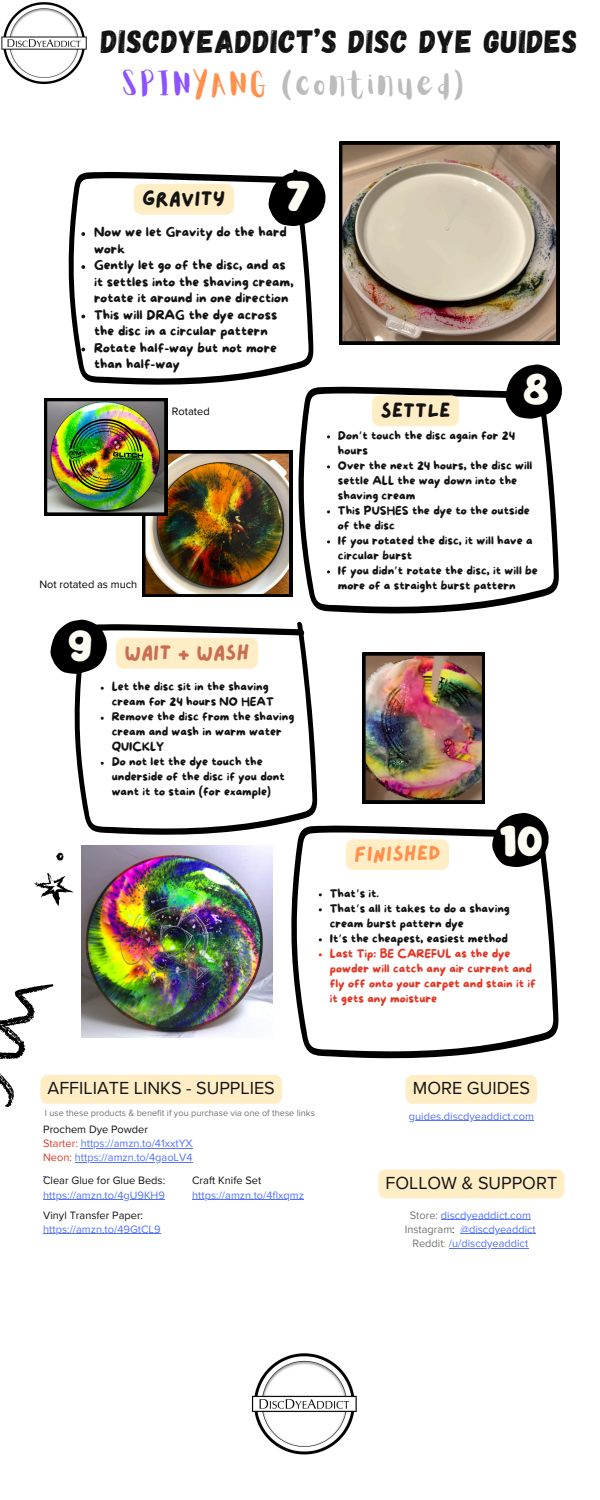
<style>
.page{position:relative;width:600px;height:1500px;background:#fff}
.page>*{position:absolute;margin:0;border:0;box-sizing:border-box;transform-origin:0 0}
.t1{font:39.2px "Mango";color:#fffcf3}
.t2{font:32.1px "Gagalin";letter-spacing:.03em;color:#141313}
.t3{font:27.3px "Aloja Extended";letter-spacing:.095em;color:#bdbcbc}
.t4{font:21px "Lazydog";color:#141313}
.t5{font:21px "Lazydog";color:#c96e52}
.t6{font:21px "Lazydog";color:#ff914d}
.t7{font:18px "Proxima Nova";color:#141313}
.t8{font:13.2px/16.5px "More Sugar";color:#141313}
.t9{font:11.7px/15px "More Sugar";color:#141313}
.t10{font:11.7px/15px "More Sugar";color:#e23a29}
.t11{font:11px/14.2px "Proxima Nova";color:#5271ff}
.t12{font:11px "Proxima Nova";color:#141313}
.t13{font:11px "Proxima Nova";color:#000}
.t14{font:11px "Proxima Nova";color:#737373}
.t15{font:9.1px "Proxima Nova";color:#737373}
.s1{color:#8c52ff}
.s2{color:#ff914d}
.s3{font-family:"Noto Sans Gurmukhi"}
.s4{color:#141313}
.s5{color:#e23a29}
.s6{color:#737373}
</style>
<div class="page">
<svg style="left:291px;top:825px;width:268px;height:234px"></svg>
<div style="left:346px;top:839px;width:103px;height:31px;background:#ffeec5"></div>
<svg style="left:298px;top:386px;width:261px;height:228px"></svg>
<svg style="left:74px;top:622px;width:243px;height:213px"></svg>
<svg style="left:505px;top:364px;width:57px;height:54px"></svg>
<div style="left:116px;top:638px;width:142px;height:31px;background:#ffeec5"></div>
<svg style="left:50px;top:620px;width:58px;height:54px"></svg>
<svg style="left:492px;top:813px;width:58px;height:54px"></svg>
<svg style="left:68px;top:169px;width:245px;height:216px"></svg>
<svg style="left:269px;top:171px;width:57px;height:55px"></svg>
<svg style="left:34px;top:852px;width:40px;height:54px"></svg>
<svg style="left:0;top:984px;width:55px;height:123px"></svg>
<img style="left:1px;top:2px;width:86px;height:82px">
<img style="left:44px;top:398px;width:248px;height:199px">
<img style="left:339px;top:142px;width:220px;height:202px">
<img style="left:363px;top:653px;width:122px;height:150px">
<img style="left:82px;top:845px;width:190px;height:193px">
<div style="left:378px;top:1169px;width:187px;height:29px;background:#ffeec5"></div>
<div style="left:134px;top:184px;width:100px;height:31px;background:#ffeec5"></div>
<svg style="left:81px;top:232px;width:4px;height:4px"></svg>
<svg style="left:81px;top:265px;width:4px;height:4px"></svg>
<svg style="left:81px;top:315px;width:4px;height:3px"></svg>
<svg style="left:81px;top:348px;width:4px;height:3px"></svg>
<div style="left:372px;top:395px;width:87px;height:31px;background:#ffeec5"></div>
<hr style="left:409px;top:1120px;width:125px;height:1px;background:#5271ff">
<div style="left:40px;top:1075px;width:242px;height:29px;background:#ffeec5;border-radius:7px"></div>
<hr style="left:43px;top:1234px;width:118px;height:1px;background:#5271ff">
<hr style="left:192px;top:1199px;width:112px;height:1px;background:#5271ff">
<hr style="left:81px;top:1148px;width:112px;height:1px;background:#5271ff">
<hr style="left:75px;top:1162px;width:118px;height:1px;background:#5271ff">
<hr style="left:43px;top:1199px;width:122px;height:1px;background:#5271ff">
<div style="left:406px;top:1075px;width:131px;height:29px;background:#ffeec5"></div>
<hr style="left:441px;top:1219px;width:90px;height:1px;background:#5271ff">
<hr style="left:460px;top:1234px;width:76px;height:1px;background:#5271ff">
<hr style="left:449px;top:1248px;width:79px;height:1px;background:#5271ff">
<img style="left:251px;top:1353px;width:106px;height:102px">
<p class="t2" style="left:101px;top:21px;width:478px">DISCDYEADDICT’S DISC DYE GUIDES</p>
<h2 class="t3" style="left:123px;top:72px;width:344px"><span class="s1">SPIN</span><span class="s2">YANG</span> (continued)</h2>
<p class="t4" style="left:142px;top:188px;width:85px">GRAVITY</p>
<h3 class="t1" style="left:286px;top:179px;width:26px">7</h3>
<p class="t8" style="left:94px;top:225px;width:194px">Now we let Gravity do the hard work</p>
<p class="t8" style="left:94px;top:258px;width:201px">Gently let go of the disc, and as it settles into the shaving cream, rotate it around in one direction</p>
<p class="t8" style="left:94px;top:307px;width:185px">This will DRAG the dye across the disc in a circular pattern</p>
<p class="t8" style="left:94px;top:340px;width:184px">Rotate half-way but not more than half-way</p>
<h4 class="t13" style="left:172px;top:405px;width:39px">Rotated</h4>
<p class="t4" style="left:380px;top:400px;width:72px">SETTLE</p>
<p class="t1" style="left:523px;top:373px;width:28px">8</p>
<h4 class="t13" style="left:40px;top:578px;width:99px">Not rotated as much</h4>
<h6 class="t1" style="left:68px;top:628px;width:26px">9</h6>
<h1 class="t5" style="left:124px;top:642px;width:127px">WAIT + WASH</h1>
<p class="t9" style="left:112px;top:680px;width:164px">Let the disc sit in the shaving cream for 24 hours NO HEAT</p>
<p class="t9" style="left:112px;top:710px;width:184px">Remove the disc from the shaving cream and wash in warm water<br>QUICKLY</p>
<p class="t9" style="left:112px;top:755px;width:175px">Do not let the dye touch the underside of the disc if you dont want it to stain (for example)</p>
<p class="t9" style="left:338px;top:429px;width:179px">Don<span class="s3">’</span>t touch the disc again for 24 hours</p>
<p class="t9" style="left:338px;top:459px;width:196px">Over the next 24 hours, the disc will settle ALL the way down into the shaving cream</p>
<p class="t9" style="left:338px;top:504px;width:193px">This PUSHES the dye to the outside of the disc</p>
<h3 class="t9" style="left:338px;top:534px;width:196px">If you rotated the disc, it will have a circular burst</h3>
<p class="t9" style="left:338px;top:564px;width:202px">If you didn<span class="s3">’</span>t rotate the disc, it will be more of a straight burst pattern</p>
<p class="t6" style="left:354px;top:844px;width:88px">FINISHED</p>
<p class="t1" style="left:500px;top:825px;width:45px">10</p>
<h6 class="t9" style="left:330px;top:887px;width:51px">That<span class="s3">’</span>s it.</h6>
<p class="t9" style="left:330px;top:902px;width:182px">That<span class="s3">’</span>s all it takes to do a shaving cream burst pattern dye</p>
<p class="t9" style="left:330px;top:932px;width:180px">It<span class="s3">’</span>s the cheapest, easiest method</p>
<p class="t10" style="left:330px;top:947px;width:208px">Last Tip: BE CAREFUL as the dye powder will catch any air current and fly off onto your carpet and stain it if it gets any moisture</p>
<h3 class="t7" style="left:48px;top:1078px;width:229px">AFFILIATE LINKS - SUPPLIES</h3>
<p class="t7" style="left:413px;top:1078px;width:119px">MORE GUIDES</p>
<p class="t15" style="left:45px;top:1107px;width:271px">I use these products &amp; benefit if you purchase via one of these links</p>
<p class="t11" style="left:409px;top:1109px;width:126px">guides.discdyeaddict.com</p>
<p class="t11" style="left:43px;top:1122px;width:151px"><span class="s4">Prochem Dye Powder<br></span><span class="s5">Starter:</span> https://amzn.to/41xxtYX</p>
<p class="t11" style="left:43px;top:1151px;width:151px"><span class="s5">Neon:</span> https://amzn.to/4gaoLV4</p>
<p class="t12" style="left:43px;top:1174px;width:124px">Clear Glue for Glue Beds:</p>
<p class="t11" style="left:43px;top:1188px;width:123px">https://amzn.to/4gU9KH9</p>
<p class="t12" style="left:192px;top:1174px;width:71px">Craft Knife Set</p>
<p class="t11" style="left:192px;top:1188px;width:113px">https://amzn.to/4flxqmz</p>
<p class="t7" style="left:386px;top:1172px;width:173px">FOLLOW &amp; SUPPORT</p>
<p class="t12" style="left:43px;top:1208px;width:101px">Vinyl Transfer Paper:</p>
<p class="t11" style="left:43px;top:1222px;width:119px">https://amzn.to/49GtCL9</p>
<h3 class="t11" style="left:410px;top:1208px;width:123px"><span class="s6">Store</span>: discdyeaddict.com</h3>
<p class="t14" style="left:405px;top:1223px;width:51px">Instagram<span class="s4">:</span></p>
<p class="t11" style="left:412px;top:1222px;width:125px;text-indent:48px">@discdyeaddict<br><span class="s6">Reddit</span><span class="s2">:</span> /u/discdyeaddict</p>
</div>
